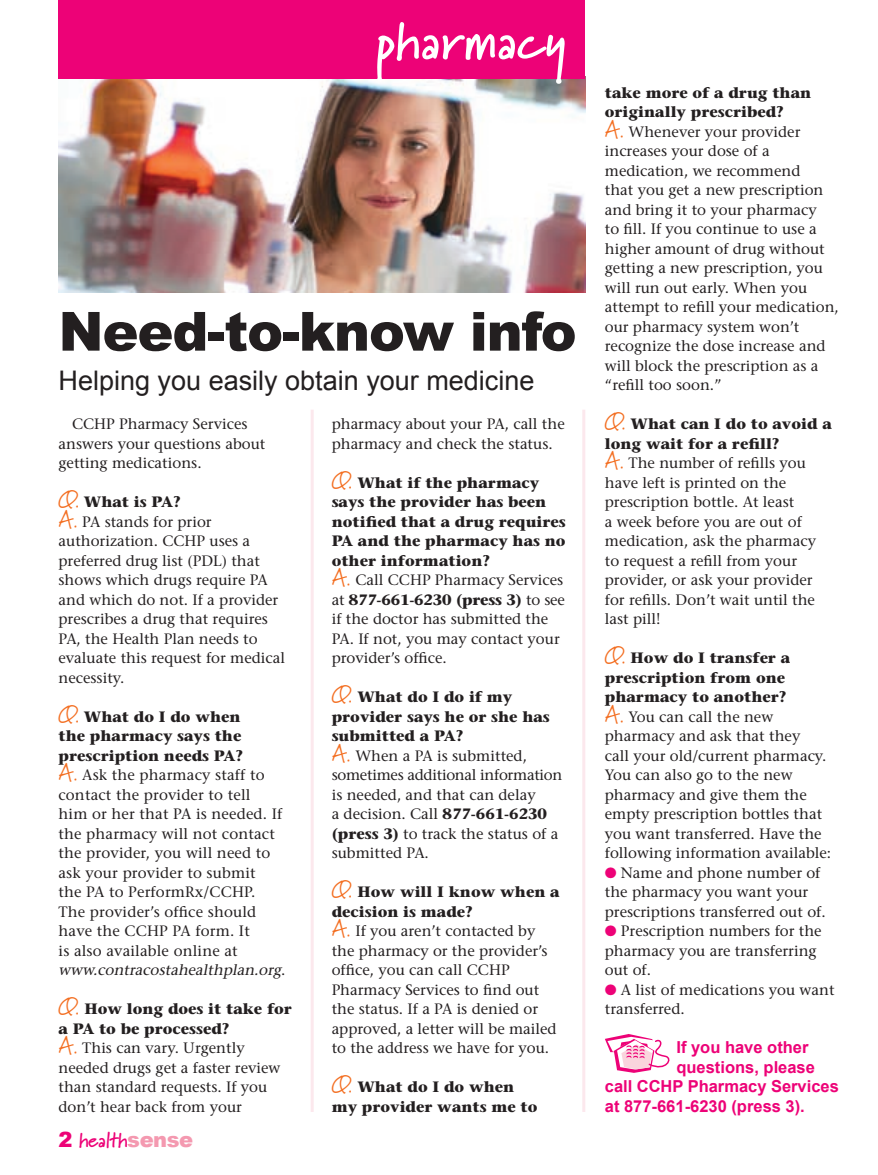
<style>
.page{position:relative;width:878px;height:1175px;background:#fff}
.page>*{position:absolute;margin:0;border:0;box-sizing:border-box;transform-origin:0 0}
.t1{font:900 54px "Arial";letter-spacing:-.02em;color:#231f20}
.t2{font:700 54px "Marydale";color:#fff}
.t3{font:27px "Arial";color:#231f20}
.t4{font:700 21px "Marydale";letter-spacing:-.02em;color:#ed0277}
.t5{font:700 16.5px "Arial";color:#ed0277}
.t6{font:15px/19.5px "Stone Serif";color:#231f20}
.t7{font:700 15px/19.5px "Stone Serif";color:#231f20}
.s1{font-family:"Marydale";font-size:24px;color:#f36e21}
.s2{font-weight:700}
.s3{font-style:italic}
.s4{font-family:"Arial";font-weight:900}
.s5{font-family:"Arial";font-weight:900;color:#f499b0}
.s6{font-family:"Marydale";font-weight:400;font-size:24px;color:#f36e21}
.s7{font-weight:400}
.s8{color:#ed0277}
</style>
<div class="page">
<img style="left:58px;top:78px;width:527px;height:214px">
<div style="left:58px;top:0;width:527px;height:78px;background:#ed0277"></div>
<hr style="left:310px;top:410px;width:4px;height:702px;background:#fce8ed">
<svg style="left:605px;top:1034px;width:65px;height:38px"></svg>
<hr style="left:582px;top:410px;width:3px;height:702px;background:#fce8ed">
<h1 class="t2" style="left:375px;top:8px;width:192px">pharmacy</h1>
<h1 class="t1" style="left:58px;top:301px;width:519px">Need-to-know info</h1>
<h2 class="t3" style="left:58px;top:365px;width:477px">Helping you easily obtain your medicine</h2>
<p class="t6" style="left:58px;top:414px;width:208px;text-indent:14px">CCHP Pharmacy Services answers your questions about getting medications.</p>
<p class="t6" style="left:58px;top:492px;width:228px"><span class="s1">Q.</span> <span class="s2">What is PA?<br></span><span class="s1">A.</span> PA stands for prior authorization. CCHP uses a preferred drug list (PDL) that shows which drugs require PA and which do not. If a provider prescribes a drug that requires<br>PA, the Health Plan needs to evaluate this request for medical necessity.</p>
<p class="t6" style="left:58px;top:707px;width:228px"><span class="s1">Q.</span> <span class="s2">What do I do when<br>the pharmacy says the prescription needs PA?<br></span><span class="s1">A.</span> Ask the pharmacy staff to contact the provider to tell<br>him or her that PA is needed. If the pharmacy will not contact the provider, you will need to ask your provider to submit<br>the PA to PerformRx/CCHP.<br>The provider’s office should have the CCHP PA form. It<br>is also available online at <span class="s3">www.contracostahealthplan.org</span>.</p>
<p class="t6" style="left:58px;top:999px;width:235px"><span class="s1">Q.</span> <span class="s2">How long does it take for a PA to be processed?<br></span><span class="s1">A.</span> This can vary. Urgently needed drugs get a faster review than standard requests. If you don’t hear back from your</p>
<h3 class="t4" style="left:58px;top:1127px;width:136px"><span class="s4">2</span> health<span class="s5">sense</span></h3>
<p class="t6" style="left:332px;top:414px;width:234px">pharmacy about your PA, call the pharmacy and check the status.</p>
<p class="t7" style="left:332px;top:472px;width:236px"><span class="s6">Q.</span> What if the pharmacy says the provider has been notified that a drug requires<br>PA and the pharmacy has no other information?<br><span class="s6">A.</span> <span class="s7">Call CCHP Pharmacy Services at</span> 877-661-6230 (press 3) <span class="s7">to see if the doctor has submitted the<br>PA. If not, you may contact your provider’s office.</span></p>
<p class="t6" style="left:332px;top:687px;width:232px"><span class="s1">Q.</span> <span class="s2">What do I do if my provider says he or she has submitted a PA?<br></span><span class="s1">A.</span> When a PA is submitted, sometimes additional information is needed, and that can delay<br>a decision. Call <span class="s2">877-661-6230 (press 3)</span> to track the status of a submitted PA.</p>
<p class="t6" style="left:332px;top:882px;width:229px"><span class="s1">Q.</span> <span class="s2">How will I know when a decision is made?<br></span><span class="s1">A.</span> If you aren’t contacted by the pharmacy or the provider’s office, you can call CCHP<br>Pharmacy Services to find out the status. If a PA is denied or approved, a letter will be mailed to the address we have for you.</p>
<p class="t7" style="left:332px;top:1077px;width:207px"><span class="s6">Q.</span> What do I do when my provider wants me to</p>
<p class="t6" style="left:604px;top:83px;width:235px"><span class="s2">take more of a drug than originally prescribed?<br></span><span class="s1">A.</span> Whenever your provider increases your dose of a medication, we recommend<br>that you get a new prescription and bring it to your pharmacy<br>to fill. If you continue to use a higher amount of drug without getting a new prescription, you will run out early. When you attempt to refill your medication, our pharmacy system won’t recognize the dose increase and will block the prescription as a “refill too soon.”</p>
<p class="t6" style="left:604px;top:414px;width:228px"><span class="s1">Q.</span> <span class="s2">What can I do to avoid a long wait for a refill?<br></span><span class="s1">A.</span> The number of refills you have left is printed on the prescription bottle. At least<br>a week before you are out of medication, ask the pharmacy to request a refill from your provider, or ask your provider for refills. Don’t wait until the last pill!</p>
<p class="t6" style="left:604px;top:648px;width:228px"><span class="s1">Q.</span> <span class="s2">How do I transfer a prescription from one pharmacy to another?<br></span><span class="s1">A.</span> You can call the new pharmacy and ask that they<br>call your old/current pharmacy.<br>You can also go to the new pharmacy and give them the empty prescription bottles that you want transferred. Have the following information available:</p>
<p class="t6" style="left:604px;top:863px;width:222px"><span class="s8">●</span> Name and phone number of the pharmacy you want your prescriptions transferred out of.</p>
<p class="t6" style="left:604px;top:921px;width:218px"><span class="s8">●</span> Prescription numbers for the pharmacy you are transferring out of.</p>
<p class="t6" style="left:604px;top:980px;width:231px"><span class="s8">●</span> A list of medications you want transferred.</p>
<p class="t5" style="left:676px;top:1038px;width:134px">If you have other</p>
<p class="t5" style="left:676px;top:1057px;width:140px">questions, please</p>
<p class="t5" style="left:604px;top:1077px;width:235px">call CCHP Pharmacy Services</p>
<p class="t5" style="left:604px;top:1096px;width:201px">at 877-661-6230 (press 3).</p>
</div>
